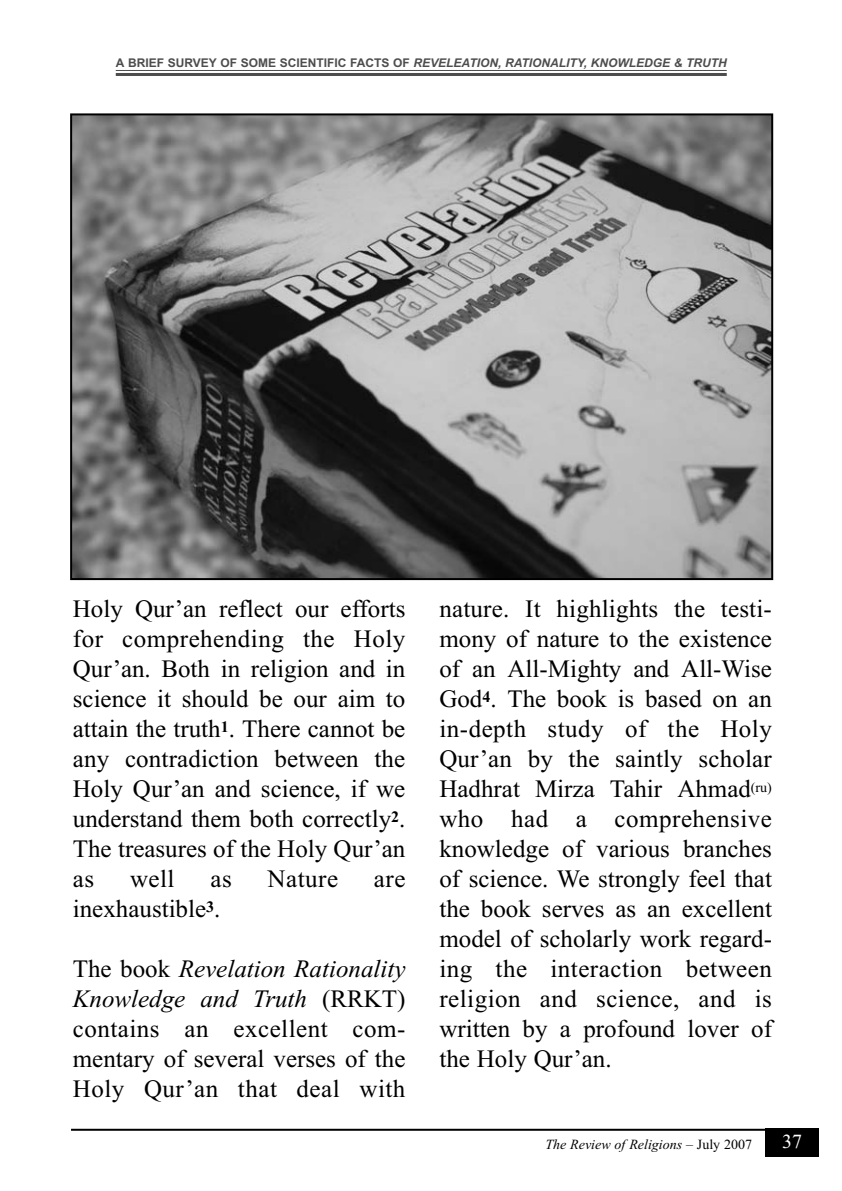
<style>
.page{position:relative;width:842px;height:1191px;background:#fff}
.page>*{position:absolute;margin:0;border:0;box-sizing:border-box;transform-origin:0 0}
.t1{font:25px/30px "Times New Roman";color:#000;text-align:justify}
.t2{font:20px "Times New Roman";color:#fff}
.t3{font:italic 14px "Times New Roman";color:#000}
.t4{font:italic 700 12px "Arial";color:#4d4d4d}
.s1{font-style:normal}
.s2{font-style:italic}
</style>
<div class="page">
<div style="left:765px;top:1128px;width:54px;height:29px;background:#000"></div>
<hr style="left:71px;top:1128px;width:694px;height:2px;background:#000">
<hr style="left:116px;top:70px;width:611px;height:1px;background:#4d4d4d">
<hr style="left:116px;top:73px;width:611px;height:3px;background:#4d4d4d">
<img style="left:73px;top:116px;width:697px;height:461px">
<div style="left:70px;top:113px;width:703px;height:467px;border:2px solid #000"></div>
<p class="t4" style="left:116px;top:56px;width:612px"><span class="s1">A BRIEF SURVEY OF SOME SCIENTIFIC FACTS OF</span> REVELEATION, RATIONALITY, KNOWLEDGE &amp; TRUTH</p>
<p class="t1" style="left:73px;top:593px;width:334px">Holy Qur’an reflect our efforts for comprehending the Holy Qur’an. Both in religion and in science it should be our aim to attain the truth<sup>1</sup>. There cannot be any contradiction between the Holy Qur’an and science, if we understand them both correctly<sup>2</sup>.<br>The treasures of the Holy Qur’an as</p>
<p class="t1" style="left:130px;top:863px;width:46px">well</p>
<p class="t1" style="left:210px;top:863px;width:23px">as</p>
<p class="t1" style="left:268px;top:863px;width:72px">Nature</p>
<p class="t1" style="left:374px;top:863px;width:33px">are</p>
<p class="t1" style="left:73px;top:893px;width:149px">inexhaustible<sup>3</sup>.</p>
<p class="t1" style="left:73px;top:953px;width:334px">The book <span class="s2">Revelation Rationality Knowledge and Truth</span> (RRKT) contains an excellent com&shy;mentary of several verses of the Holy Qur’an that deal with</p>
<p class="t1" style="left:439px;top:593px;width:334px">nature. It highlights the testi&shy;mony of nature to the existence of an All-Mighty and All-Wise God<sup>4</sup>. The book is based on an in-depth study of the Holy Qur’an by the saintly scholar Hadhrat Mirza Tahir Ahmad<sup>(ru) </sup>who had a comprehensive knowledge of various branches of science. We strongly feel that the book serves as an excellent model of scholarly work regard&shy;ing the interaction between religion and science, and is written by a profound lover of the Holy Qur’an.</p>
<p class="t3" style="left:545px;top:1135px;width:208px">The Review of Religions <span class="s1">– July 2007</span></p>
<p class="t2" style="left:782px;top:1129px;width:21px">37</p>
</div>
